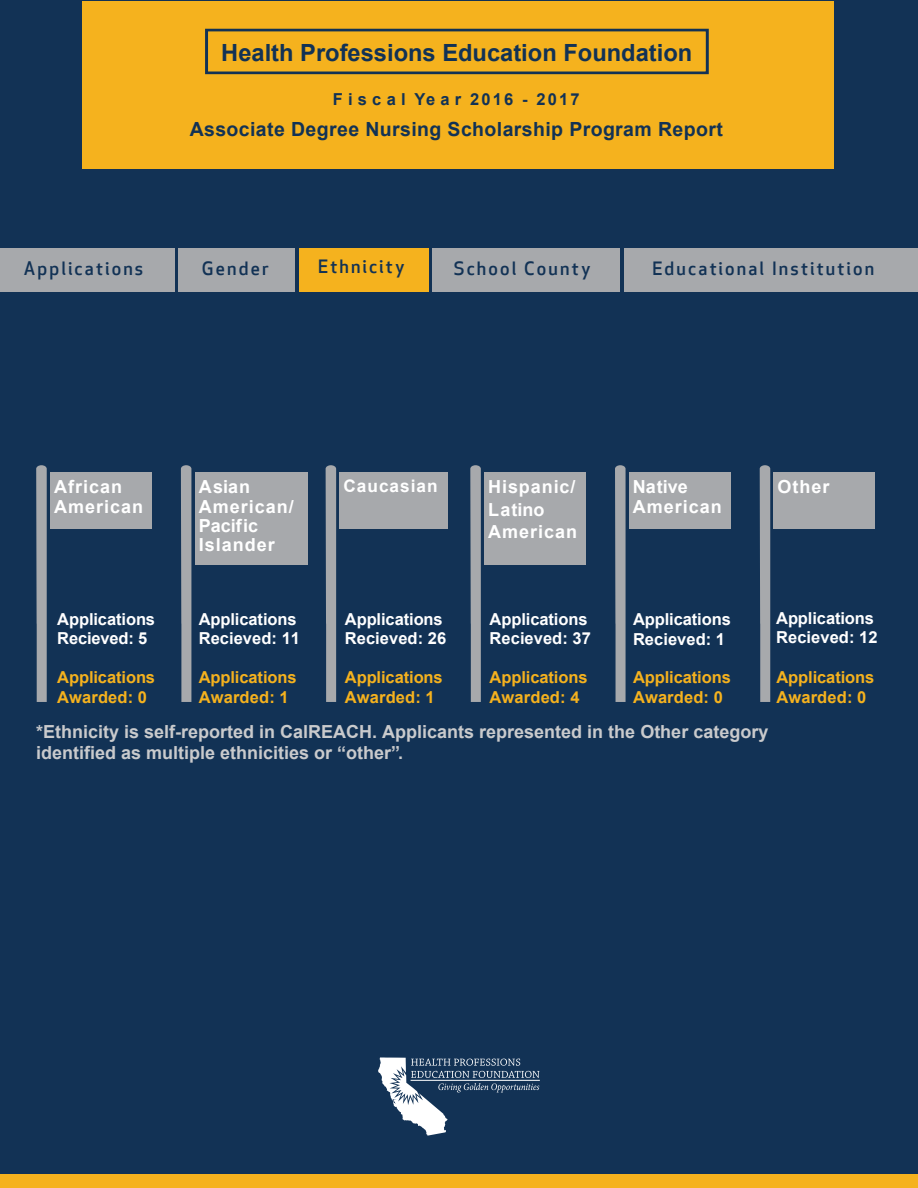
<style>
.page{position:relative;width:918px;height:1188px;background:#fff}
.page>*{position:absolute;margin:0;border:0;box-sizing:border-box;transform-origin:0 0}
.t1{font:700 23.7px "Arial";color:#123255}
.t2{font:700 19.5px "Arial";letter-spacing:.02em;color:#123255}
.t3{font:700 18px/21.6px "Arial";color:#c9cacc}
.t4{font:700 18px/19.4px "Arial";letter-spacing:.055em;color:#fff}
.t5{font:500 18px "Apex New";letter-spacing:.12em;color:#123255}
.t6{font:700 17.25px "Arial";letter-spacing:.06em;color:#fff}
.t7{font:700 16.5px "Arial";letter-spacing:-.005em;color:#fff}
.t8{font:700 16.5px "Arial";letter-spacing:-.005em;color:#f5b21e}
.t9{font:700 16.5px "Arial";letter-spacing:.315em;color:#123255}
.s1{font-style:inherit}
</style>
<div class="page">
<div style="left:0;top:1px;width:918px;height:1187px;background:#123255"></div>
<div style="left:82px;top:1px;width:752px;height:167px;background:#f5b21e"></div>
<div style="left:205px;top:29px;width:504px;height:45px;border:3px solid #123255"></div>
<div style="left:624px;top:248px;width:294px;height:44px;background:#a7a9ac"></div>
<div style="left:432px;top:248px;width:188px;height:44px;background:#a7a9ac"></div>
<div style="left:299px;top:248px;width:129px;height:44px;background:#f5b21e"></div>
<div style="left:178px;top:248px;width:117px;height:44px;background:#a7a9ac"></div>
<div style="left:0;top:248px;width:174px;height:44px;background:#a7a9ac"></div>
<div style="left:0;top:1174px;width:918px;height:14px;background:#f5b21e"></div>
<svg style="left:36px;top:465px;width:11px;height:237px;background:#9ba0a5"></svg>
<svg style="left:181px;top:465px;width:10px;height:237px;background:#a3a6a9"></svg>
<div style="left:326px;top:465px;width:10px;height:237px;background:#a7a9ac"></div>
<svg style="left:470px;top:465px;width:11px;height:237px;background:#9ba0a5"></svg>
<svg style="left:615px;top:465px;width:11px;height:237px;background:#9ba0a5"></svg>
<div style="left:760px;top:465px;width:10px;height:237px;background:#a7a9ac"></div>
<div style="left:50px;top:472px;width:102px;height:57px;background:#a7a9ac"></div>
<div style="left:195px;top:472px;width:113px;height:93px;background:#a7a9ac"></div>
<div style="left:340px;top:472px;width:108px;height:57px;background:#a7a9ac"></div>
<div style="left:484px;top:472px;width:102px;height:93px;background:#a7a9ac"></div>
<div style="left:629px;top:472px;width:102px;height:57px;background:#a7a9ac"></div>
<div style="left:774px;top:472px;width:101px;height:57px;background:#a7a9ac"></div>
<svg style="left:378px;top:1058px;width:161px;height:78px"></svg>
<h1 class="t1" style="left:221px;top:36px;width:473px">Health Professions Education Foundation</h1>
<p class="t9" style="left:333px;top:88px;width:248px">Fiscal Year 201<span class="s1">6</span> - 201<span class="s1">7</span></p>
<p class="t2" style="left:190px;top:116px;width:535px">Associate Degree Nursing Scholarship Program Report</p>
<p class="t5" style="left:24px;top:258px;width:121px">Applications</p>
<p class="t5" style="left:202px;top:258px;width:68px">Gender</p>
<p class="t5" style="left:318px;top:256px;width:88px">Ethnicity</p>
<p class="t5" style="left:454px;top:258px;width:138px">School County</p>
<p class="t5" style="left:652px;top:258px;width:223px">Educational Institution</p>
<p class="t4" style="left:54px;top:478px;width:90px">African<br>American</p>
<p class="t4" style="left:199px;top:478px;width:96px">Asian<br>American/<br>Pacific<br>Islander</p>
<p class="t6" style="left:343px;top:475px;width:96px">Caucasian</p>
<p class="t4" style="left:488px;top:476px;width:90px;line-height:22.5px">Hispanic/<br>Latino<br>American</p>
<p class="t4" style="left:633px;top:478px;width:90px">Native<br>American</p>
<p class="t4" style="left:778px;top:478px;width:54px">Other</p>
<p class="t7" style="left:57px;top:608px;width:99px">Applications</p>
<p class="t7" style="left:199px;top:608px;width:99px">Applications</p>
<p class="t7" style="left:345px;top:608px;width:99px">Applications</p>
<p class="t7" style="left:490px;top:608px;width:99px">Applications</p>
<p class="t7" style="left:633px;top:608px;width:99px">Applications</p>
<p class="t7" style="left:776px;top:607px;width:99px">Applications</p>
<p class="t7" style="left:57px;top:628px;width:92px">Recieved: <span class="s1">5</span></p>
<p class="t7" style="left:199px;top:628px;width:103px">Recieved: <span class="s1">11</span></p>
<p class="t7" style="left:345px;top:628px;width:103px">Recieved: <span class="s1">26</span></p>
<p class="t7" style="left:490px;top:628px;width:103px">Recieved: <span class="s1">37</span></p>
<p class="t7" style="left:633px;top:628px;width:94px">Recieved: 1</p>
<p class="t7" style="left:776px;top:627px;width:103px">Recieved: 1<span class="s1">2</span></p>
<p class="t8" style="left:57px;top:666px;width:99px">Applications</p>
<p class="t8" style="left:199px;top:666px;width:99px">Applications</p>
<p class="t8" style="left:345px;top:666px;width:99px">Applications</p>
<p class="t8" style="left:490px;top:666px;width:99px">Applications</p>
<p class="t8" style="left:633px;top:666px;width:99px">Applications</p>
<p class="t8" style="left:776px;top:666px;width:99px">Applications</p>
<p class="t8" style="left:57px;top:687px;width:91px">Awarded: 0</p>
<p class="t8" style="left:199px;top:687px;width:91px">Awarded: <span class="s1">1</span></p>
<p class="t8" style="left:345px;top:687px;width:91px">Awarded: <span class="s1">1</span></p>
<p class="t8" style="left:490px;top:687px;width:92px">Awarded: <span class="s1">4</span></p>
<p class="t8" style="left:633px;top:686px;width:91px">Awarded: 0</p>
<p class="t8" style="left:776px;top:687px;width:91px">Awarded: <span class="s1">0</span></p>
<p class="t3" style="left:36px;top:721px;width:734px">*Ethnicity is self-reported in CalREACH. Applicants represented in the Other category identified as multiple ethnicities or “other”.</p>
</div>
